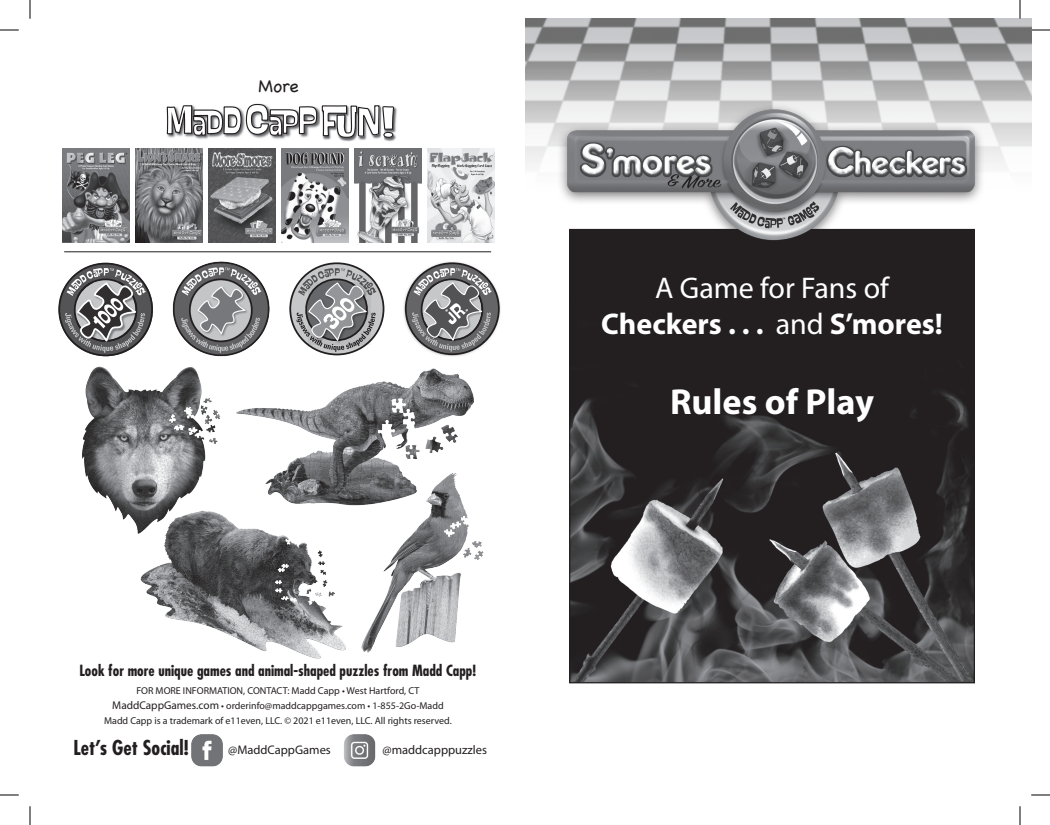
<style>
.page{position:relative;width:1050px;height:825px;background:#fff}
.page>*{position:absolute;margin:0;border:0;box-sizing:border-box;transform-origin:0 0}
.t1{font:700 36.25px "Myriad Pro";color:#fff}
.t2{font:700 30px/36px "Myriad Pro";color:#fff;text-align:center}
.t3{font:700 condensed 20px "Futura";color:#231f20}
.t4{font:17.5px "Chalkboard";color:#231f20}
.t5{font:700 condensed 15px "Futura";color:#231f20}
.t6{font:12.5px "Myriad Pro";color:#231f20}
.t7{font:10px "Myriad Pro";color:#231f20}
.s1{font-size:11.25px}
.s2{font-weight:400}
</style>
<div class="page">
<img style="left:403px;top:299px;width:98px;height:58px">
<svg style="left:405px;top:262px;width:95px;height:93px"></svg>
<img style="left:525px;top:19px;width:506px;height:146px">
<img style="left:571px;top:247px;width:402px;height:434px">
<img style="left:543px;top:74px;width:463px;height:173px">
<img style="left:135px;top:149px;width:68px;height:93px">
<img style="left:62px;top:149px;width:68px;height:93px">
<img style="left:281px;top:149px;width:68px;height:93px">
<img style="left:208px;top:149px;width:68px;height:93px">
<img style="left:354px;top:149px;width:68px;height:93px">
<img style="left:427px;top:149px;width:68px;height:93px">
<hr style="left:64px;top:251px;width:427px;height:1px;background:#231f20">
<img style="left:166px;top:103px;width:119px;height:36px">
<img style="left:323px;top:107px;width:74px;height:35px">
<svg style="left:167px;top:104px;width:227px;height:34px"></svg>
<img style="left:236px;top:368px;width:238px;height:138px">
<img style="left:351px;top:456px;width:133px;height:197px">
<img style="left:140px;top:515px;width:206px;height:144px">
<img style="left:82px;top:366px;width:139px;height:169px">
<svg style="left:58px;top:263px;width:95px;height:93px"></svg>
<img style="left:172px;top:261px;width:98px;height:96px">
<svg style="left:290px;top:263px;width:94px;height:91px"></svg>
<div style="left:289px;top:262px;width:95px;height:93px;border:2px solid #231f20;border-radius:50%"></div>
<svg style="left:296px;top:268px;width:80px;height:84px;background:#9b9c9e"></svg>
<img style="left:191px;top:734px;width:32px;height:33px">
<img style="left:344px;top:734px;width:32px;height:33px">
<svg style="left:0;top:29px;width:19px;height:2px"></svg>
<svg style="left:1031px;top:29px;width:19px;height:2px"></svg>
<svg style="left:0;top:794px;width:19px;height:2px"></svg>
<svg style="left:1031px;top:794px;width:19px;height:2px"></svg>
<svg style="left:29px;top:0;width:2px;height:19px"></svg>
<svg style="left:29px;top:806px;width:2px;height:19px"></svg>
<svg style="left:1019px;top:0;width:2px;height:19px"></svg>
<svg style="left:1019px;top:806px;width:2px;height:19px"></svg>
<p class="t4" style="left:258px;top:76px;width:42px">More</p>
<p class="t5" style="left:79px;top:660px;width:398px">Look for more unique games and animal-shaped puzzles from Madd Capp!</p>
<p class="t7" style="left:136px;top:685px;width:285px">FOR MORE INFORMATION, CONTACT: Madd Capp • West Hartford, CT</p>
<p class="t7" style="left:112px;top:700px;width:333px"><span class="s1">MaddCappGames.com</span> • orderinfo@maddcappgames.com • 1-855-2Go-Madd</p>
<p class="t7" style="left:104px;top:715px;width:349px">Madd Capp is a trademark of e11even, LLC. © 2021 e11even, LLC. All rights reserved.</p>
<p class="t3" style="left:73px;top:735px;width:117px">Let’s Get Social!</p>
<p class="t6" style="left:228px;top:743px;width:104px">@MaddCappGames</p>
<p class="t6" style="left:383px;top:743px;width:106px">@maddcapppuzzles</p>
<p class="t2" style="left:601px;top:270px;width:343px"><span class="s2">A Game for Fans of<br></span>Checkers . . . <span class="s2">and</span> S’mores!</p>
<p class="t1" style="left:670px;top:381px;width:206px">Rules of Play</p>
</div>
